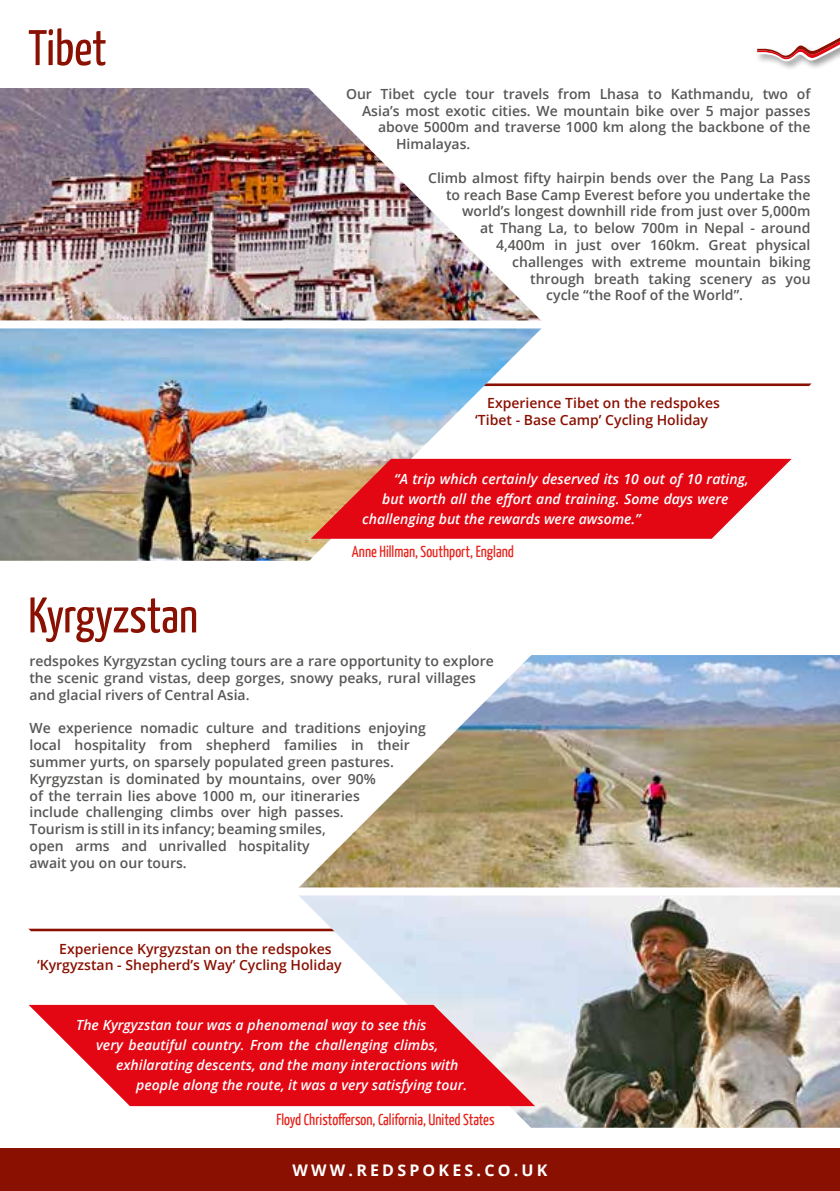
<style>
.page{position:relative;width:840px;height:1191px;background:#fff}
.page>*{position:absolute;margin:0;border:0;box-sizing:border-box;transform-origin:0 0}
.t1{font:50px "Yanone Kaffeesatz";color:#8a1002}
.t2{font:16px "Yanone Kaffeesatz";color:#e5231b}
.t3{font:700 16px "Open Sans";letter-spacing:.2em;color:#fff}
.t4{font:600 14px/16.8px "Open Sans";color:#575756}
.t5{font:italic 600 14px "Open Sans";color:#fff}
.t6{font:600 14px/16.8px "Open Sans";color:#8a1002}
</style>
<div class="page">
<svg style="left:28px;top:928px;width:269px;height:3px"></svg>
<svg style="left:543px;top:383px;width:268px;height:3px"></svg>
<div style="left:0;top:1148px;width:839px;height:43px;background:#8a1002"></div>
<img style="left:299px;top:655px;width:540px;height:232px">
<img style="left:297px;top:895px;width:542px;height:232px">
<img style="left:0;top:88px;width:541px;height:232px">
<img style="left:0;top:328px;width:543px;height:233px">
<div style="left:754px;top:33px;width:85px;height:38px;background:#000;opacity:.4"></div>
<svg style="left:756px;top:35px;width:83px;height:30px"></svg>
<svg style="left:310px;top:459px;width:481px;height:80px;background:#e3292f"></svg>
<svg style="left:29px;top:1005px;width:505px;height:101px;background:#e6353f"></svg>
<h1 class="t1" style="left:28px;top:17px;width:80px">Tibet</h1>
<h1 class="t1" style="left:28px;top:584px;width:171px">Kyrgyzstan</h1>
<p class="t4" style="left:346px;top:85px;width:466px">Our Tibet cycle tour travels from Lhasa to Kathmandu, two of</p>
<p class="t4" style="left:362px;top:102px;width:450px">Asia’s most exotic cities. We mountain bike over 5 major passes</p>
<p class="t4" style="left:378px;top:119px;width:434px">above 5000m and traverse 1000 km along the backbone of the</p>
<p class="t4" style="left:396px;top:135px;width:76px">Himalayas.</p>
<p class="t4" style="left:428px;top:169px;width:384px">Climb almost fifty hairpin bends over the Pang La Pass</p>
<p class="t4" style="left:446px;top:186px;width:365px">to reach Base Camp Everest before you undertake the</p>
<p class="t4" style="left:462px;top:203px;width:350px">world’s longest downhill ride from just over 5,000m</p>
<p class="t4" style="left:480px;top:219px;width:332px">at Thang La, to below 700m in Nepal - around</p>
<p class="t4" style="left:496px;top:236px;width:316px">4,400m in just over 160km. Great physical</p>
<p class="t4" style="left:512px;top:253px;width:300px">challenges with extreme mountain biking</p>
<p class="t4" style="left:530px;top:270px;width:282px">through breath taking scenery as you</p>
<p class="t4" style="left:546px;top:287px;width:198px">cycle “the Roof of the World”.</p>
<p class="t6" style="left:475px;top:394px;width:246px;text-indent:12px">Experience Tibet on the redspokes ‘Tibet - Base Camp’ Cycling Holiday</p>
<p class="t5" style="left:394px;top:469px;width:356px">“A trip which certainly deserved its 10 out of 10 rating,</p>
<p class="t5" style="left:382px;top:489px;width:348px">but worth all the effort and training. Some days were</p>
<p class="t5" style="left:362px;top:509px;width:280px">challenging but the rewards were awsome.”</p>
<p class="t2" style="left:352px;top:542px;width:163px">Anne Hillman, Southport, England</p>
<p class="t4" style="left:29px;top:652px;width:466px">redspokes Kyrgyzstan cycling tours are a rare opportunity to explore the scenic grand vistas, deep gorges, snowy peaks, rural villages and glacial rivers of Central Asia.</p>
<p class="t4" style="left:29px;top:719px;width:398px">We experience nomadic culture and traditions enjoying local hospitality from shepherd families in their summer yurts, on sparsely populated green pastures.<br>Kyrgyzstan is dominated by mountains, over 90%<br>of the terrain lies above 1000 m, our itineraries<br>include challenging climbs over high passes.<br>Tourism is still in its infancy; beaming smiles,<br>open arms and unrivalled hospitality<br>await you on our tours.</p>
<p class="t6" style="left:37px;top:939px;width:306px;text-indent:22px">Experience Kyrgyzstan on the redspokes ‘Kyrgyzstan - Shepherd’s Way’ Cycling Holiday</p>
<p class="t5" style="left:76px;top:1015px;width:352px">The Kyrgyzstan tour was a phenomenal way to see this</p>
<p class="t5" style="left:96px;top:1035px;width:344px">very beautiful country. From the challenging climbs,</p>
<p class="t5" style="left:116px;top:1055px;width:344px">exhilarating descents, and the many interactions with</p>
<p class="t5" style="left:136px;top:1075px;width:332px">people along the route, it was a very satisfying tour.</p>
<p class="t2" style="left:276px;top:1109px;width:219px">Floyd Christofferson, California, United States</p>
<p class="t3" style="left:292px;top:1158px;width:256px">WWW.REDSPOKES.CO.UK</p>
</div>
